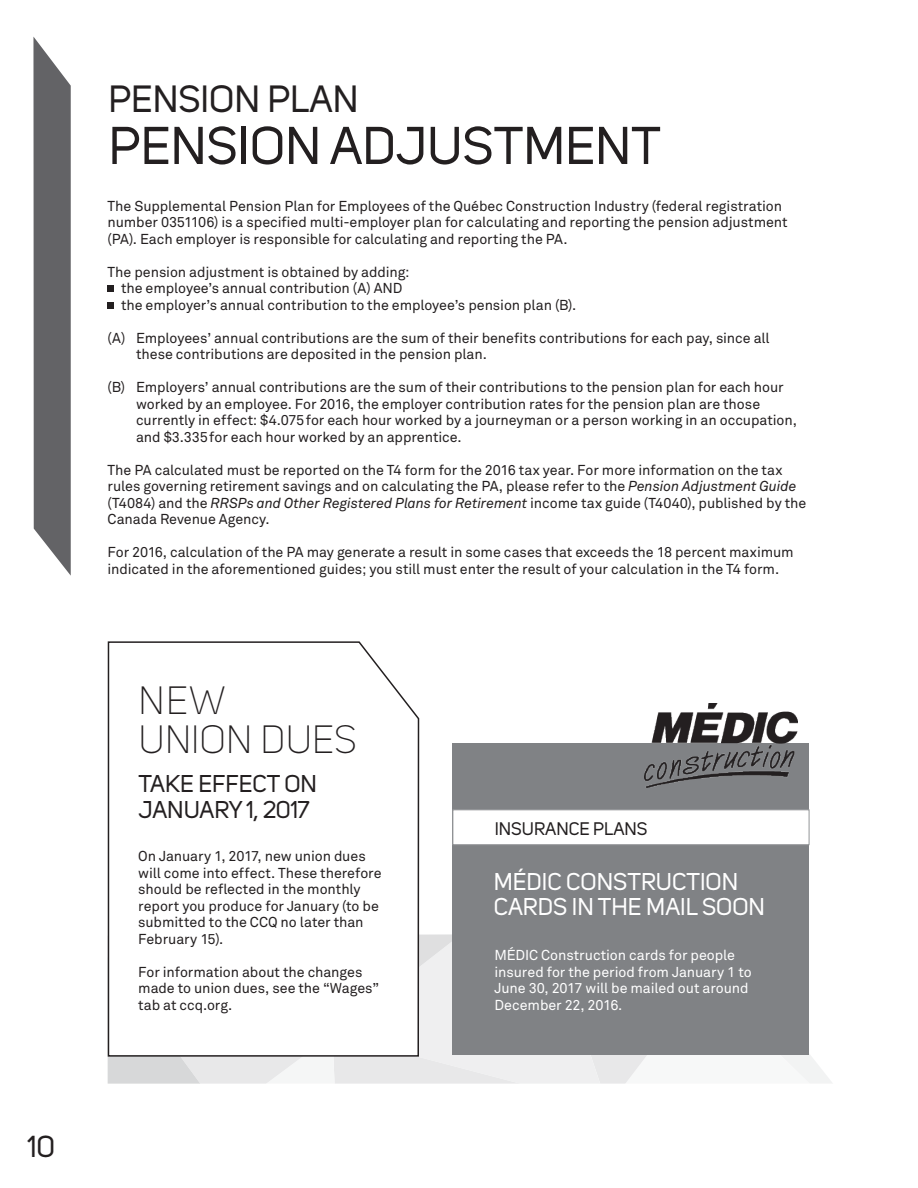
<style>
.page{position:relative;width:918px;height:1188px;background:#fff}
.page>*{position:absolute;margin:0;border:0;box-sizing:border-box;transform-origin:0 0}
.t1{font:52.5px "Uni Sans";color:#231f20}
.t2{font:300 39px/39px "Uni Sans";color:#231f20}
.t3{font:37.5px "Uni Sans";color:#231f20}
.t4{font:30px "Uni Sans";color:#231f20}
.t5{font:24px/25.5px "Uni Sans";color:#fff}
.t6{font:24px/25.5px "Uni Sans";color:#231f20}
.t7{font:18px "Uni Sans";color:#231f20}
.t8{font:14.25px/16.5px "Akkurat Pro";letter-spacing:-.005em;color:#231f20}
.t9{font:14.25px/16.5px "Akkurat Pro";letter-spacing:-.005em;color:#fff}
.s1{font-style:italic}
</style>
<div class="page">
<svg style="left:108px;top:286px;width:6px;height:6px"></svg>
<svg style="left:108px;top:302px;width:6px;height:6px"></svg>
<svg style="left:107px;top:934px;width:725px;height:150px"></svg>
<svg style="left:107px;top:641px;width:313px;height:416px"></svg>
<div style="left:453px;top:743px;width:356px;height:312px;background:#808285"></div>
<div style="left:453px;top:809px;width:356px;height:36px;background:#fff;border:1px solid #939598"></div>
<img style="left:645px;top:704px;width:152px;height:83px">
<svg style="left:33px;top:37px;width:38px;height:539px"></svg>
<h3 class="t4" style="left:27px;top:1129px;width:30px">10</h3>
<h3 class="t3" style="left:108px;top:77px;width:252px">PENSION PLAN</h3>
<h1 class="t1" style="left:109px;top:115px;width:554px">PENSION ADJUSTMENT</h1>
<p class="t8" style="left:108px;top:198px;width:682px">The Supplemental Pension Plan for Employees of the Québec Construction Industry (federal registration number 0351106) is a specified multi-employer plan for calculating and reporting the pension adjustment (PA). Each employer is responsible for calculating and reporting the PA.</p>
<p class="t8" style="left:121px;top:264px;width:457px;text-indent:-13px">The pension adjustment is obtained by adding:<br>the employee’s annual contribution (A) AND<br>the employer’s annual contribution to the employee’s pension plan (B).</p>
<p class="t8" style="left:136px;top:330px;width:635px;text-indent:-28px">(A) Employees’ annual contributions are the sum of their benefits contributions for each pay, since all these contributions are deposited in the pension plan.</p>
<p class="t8" style="left:136px;top:379px;width:662px;text-indent:-28px">(B) Employers’ annual contributions are the sum of their contributions to the pension plan for each hour worked by an employee. For 2016, the employer contribution rates for the pension plan are those currently in effect: $4.075for each hour worked by a journeyman or a person working in an occupation, and $3.335for each hour worked by an apprentice.</p>
<p class="t8" style="left:108px;top:462px;width:700px">The PA calculated must be reported on the T4 form for the 2016 tax year. For more information on the tax rules governing retirement savings and on calculating the PA, please refer to the <span class="s1">Pension Adjustment Guide </span>(T4084) and the <span class="s1">RRSPs and Other Registered Plans for Retirement</span> income tax guide (T4040), published by the Canada Revenue Agency.</p>
<p class="t8" style="left:108px;top:544px;width:688px">For 2016, calculation of the PA may generate a result in some cases that exceeds the 18 percent maximum indicated in the aforementioned guides; you still must enter the result of your calculation in the T4 form.</p>
<h2 class="t2" style="left:139px;top:682px;width:220px">NEW<br>UNION DUES</h2>
<h3 class="t6" style="left:138px;top:771px;width:180px">TAKE EFFECT ON<br>JANUARY 1, 2017</h3>
<p class="t8" style="left:138px;top:848px;width:245px">On January 1, 2017, new union dues will come into effect. These therefore should be reflected in the monthly report you produce for January (to be submitted to the CCQ no later than<br>February 15).</p>
<p class="t8" style="left:138px;top:963px;width:242px">For information about the changes made to union dues, see the “Wages” tab at ccq.org.</p>
<p class="t7" style="left:495px;top:819px;width:154px">INSURANCE PLANS</p>
<h3 class="t5" style="left:494px;top:869px;width:273px">MÉDIC CONSTRUCTION<br>CARDS IN THE MAIL SOON</h3>
<p class="t9" style="left:495px;top:947px;width:259px">MÉDIC Construction cards for people insured for the period from January 1 to June 30, 2017 will be mailed out around December 22, 2016.</p>
</div>
